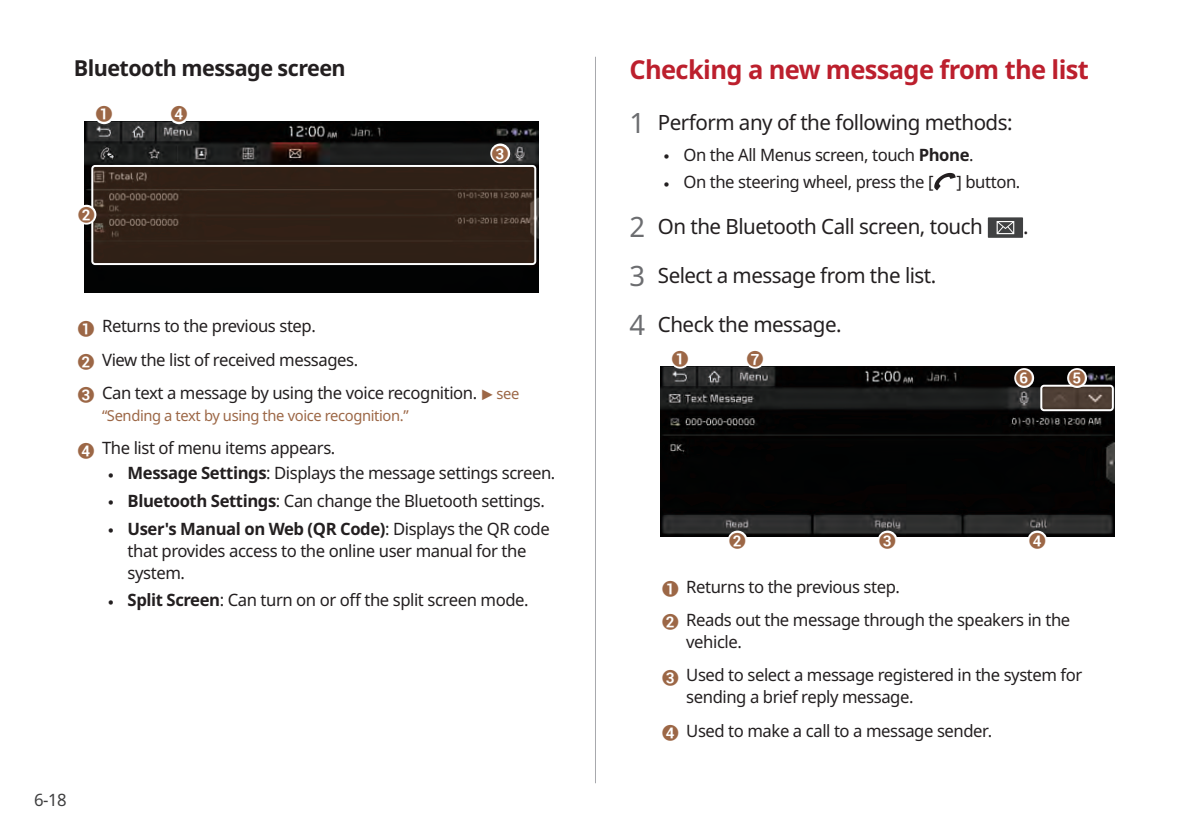
<style>
.page{position:relative;width:1191px;height:840px;background:#fff}
.page>*{position:absolute;margin:0;border:0;box-sizing:border-box;transform-origin:0 0}
.Heading2{font:700 26px "Noto Sans";letter-spacing:-.025em;color:#bc1f2d}
.Heading3{font:700 22px "Noto Sans";letter-spacing:-.025em;color:#231f20}
.t1{font:21px "Noto Sans";letter-spacing:-.025em;color:#231f20}
.t2{font:17px/22px "Noto Sans";letter-spacing:-.025em;color:#231f20}
.t3{font:17px "Noto Sans";color:#3e3e3f}
.t4{font:15px "Noto Sans";letter-spacing:-.025em;color:#9c6746}
.s1{font-size:15px;color:#9c6746}
.s2{font-weight:700}
.s3{font-size:28px;color:#6c6d70}
</style>
<div class="page">
<hr style="left:595px;top:57px;width:1px;height:725px;background:#a8a9ad">
<svg style="left:934px;top:173px;width:21px;height:17px"></svg>
<div style="left:987px;top:217px;width:36px;height:21px;background:#404142"></div>
<svg style="left:996px;top:221px;width:18px;height:13px"></svg>
<img style="left:660px;top:366px;width:454px;height:170px">
<svg style="left:1041px;top:385px;width:71px;height:25px"></svg>
<div style="left:1040px;top:384px;width:73px;height:27px;border:2px solid #fff;border-radius:3px"></div>
<svg style="left:727px;top:530px;width:20px;height:20px"></svg>
<div style="left:670px;top:348px;width:20px;height:20px;background:#fff;border-radius:50%"></div>
<svg style="left:1067px;top:368px;width:20px;height:20px"></svg>
<div style="left:745px;top:348px;width:20px;height:20px;background:#fff;border-radius:50%"></div>
<svg style="left:877px;top:530px;width:20px;height:20px"></svg>
<svg style="left:1027px;top:530px;width:20px;height:20px"></svg>
<svg style="left:1014px;top:368px;width:20px;height:20px"></svg>
<img style="left:85px;top:122px;width:453px;height:170px">
<svg style="left:92px;top:166px;width:443px;height:98px;background:#322318"></svg>
<div style="left:91px;top:165px;width:445px;height:100px;border:2px solid #fff;border-radius:3px"></div>
<div style="left:77px;top:205px;width:19px;height:19px;background:#fff;border-radius:50%"></div>
<div style="left:94px;top:104px;width:20px;height:20px;background:#fff;border-radius:50%"></div>
<svg style="left:490px;top:143px;width:20px;height:20px"></svg>
<div style="left:169px;top:104px;width:20px;height:20px;background:#fff;border-radius:50%"></div>
<svg style="left:729px;top:532px;width:16px;height:16px"></svg>
<svg style="left:1069px;top:370px;width:16px;height:16px"></svg>
<svg style="left:879px;top:532px;width:16px;height:16px"></svg>
<svg style="left:1029px;top:532px;width:16px;height:16px"></svg>
<svg style="left:1016px;top:370px;width:16px;height:16px"></svg>
<svg style="left:492px;top:145px;width:16px;height:16px"></svg>
<p class="Heading3" style="left:74px;top:52px;width:273px">Bluetooth message screen</p>
<p class="t2" style="left:102px;top:315px;width:215px">Returns to the previous step.</p>
<p class="t2" style="left:102px;top:348px;width:258px">View the list of received messages.</p>
<p class="t2" style="left:102px;top:382px;width:419px">Can text a message by using the voice recognition. <span class="s1">see</span></p>
<p class="t4" style="left:102px;top:405px;width:308px">“Sending a text by using the voice recognition.”</p>
<p class="t2" style="left:102px;top:437px;width:235px">The list of menu items appears.</p>
<p class="t2" style="left:108px;top:462px;width:449px">• <span class="s2">Message Settings</span>: Displays the message settings screen.</p>
<p class="t2" style="left:108px;top:490px;width:439px">• <span class="s2">Bluetooth Settings</span>: Can change the Bluetooth settings.</p>
<p class="t2" style="left:128px;top:517px;width:424px;text-indent:-20px">• <span class="s2">User's Manual on Web (QR Code)</span>: Displays the QR code that provides access to the online user manual for the system.</p>
<p class="t2" style="left:108px;top:589px;width:422px">• <span class="s2">Split Screen</span>: Can turn on or off the split screen mode.</p>
<p class="t3" style="left:34px;top:787px;width:34px">6-18</p>
<p class="Heading2" style="left:629px;top:51px;width:461px">Checking a new message from the list</p>
<p class="t1" style="left:629px;top:107px;width:384px"><span class="s3">1</span> Perform any of the following methods:</p>
<p class="t2" style="left:663px;top:144px;width:311px">• On the All Menus screen, touch <span class="s2">Phone</span>.</p>
<p class="t2" style="left:663px;top:172px;width:271px">• On the steering wheel, press the [</p>
<p class="t2" style="left:956px;top:172px;width:65px">] button.</p>
<p class="t1" style="left:629px;top:211px;width:355px"><span class="s3">2</span> On the Bluetooth Call screen, touch</p>
<p class="t1" style="left:1023px;top:211px;width:7px">.</p>
<p class="t1" style="left:629px;top:260px;width:308px"><span class="s3">3</span> Select a message from the list.</p>
<p class="t1" style="left:629px;top:309px;width:214px"><span class="s3">4</span> Check the message.</p>
<p class="t2" style="left:686px;top:575px;width:215px">Returns to the previous step.</p>
<p class="t2" style="left:686px;top:608px;width:385px">Reads out the message through the speakers in the vehicle.</p>
<p class="t2" style="left:686px;top:664px;width:398px">Used to select a message registered in the system for sending a brief reply message.</p>
<p class="t2" style="left:686px;top:719px;width:307px">Used to make a call to a message sender.</p>
</div>
